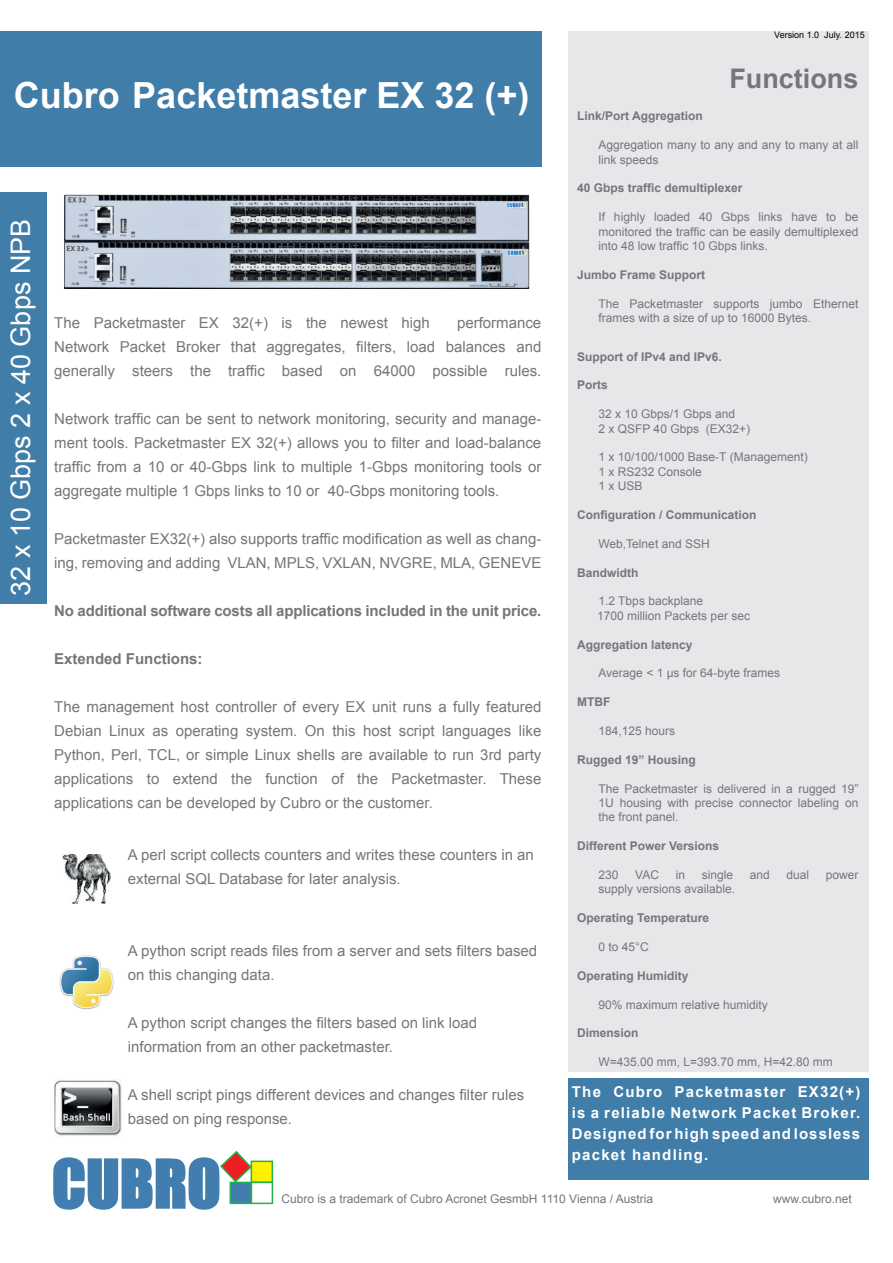
<style>
.page{position:relative;width:893px;height:1263px;background:#fff}
.page>*{position:absolute;margin:0;border:0;box-sizing:border-box;transform-origin:0 0}
.t1{font:61.8px "Impact";color:#417eaf}
.t2{font:700 36px "Arial";color:#fff}
.t3{font:27px "Arial";color:#fff}
.t4{font:700 27px "Arial";color:#757679}
.t5{font:15px/24px "Arial";color:#757679}
.t6{font:700 15px/21px "Arial";letter-spacing:.07em;color:#fff;text-align:justify}
.t7{font:700 15px "Arial";letter-spacing:-.01em;color:#757679}
.t8{font:12px/14.4px "Arial";color:#757679}
.t9{font:700 12px "Arial";color:#757679}
.t10{font:9px "Arial";color:#030102}
</style>
<div class="page">
<div style="left:0;top:32px;width:541px;height:135px;background:#407da9"></div>
<div style="left:0;top:193px;width:47px;height:411px;background:#407da9"></div>
<div style="left:568px;top:32px;width:300px;height:1039px;background:#e6e7e9"></div>
<div style="left:568px;top:1078px;width:300px;height:102px;background:#407da9"></div>
<div style="left:251px;top:1160px;width:22px;height:23px;background:#fff101;border:2px solid #23b24b"></div>
<div style="left:251px;top:1181px;width:22px;height:23px;background:#fff;border:2px solid #23b24b"></div>
<svg style="left:53px;top:1150px;width:200px;height:60px"></svg>
<img style="left:63px;top:855px;width:47px;height:48px">
<img style="left:59px;top:955px;width:55px;height:55px">
<img style="left:54px;top:1079px;width:68px;height:57px">
<img style="left:64px;top:194px;width:466px;height:95px">
<p class="t10" style="left:774px;top:29px;width:92px">Version 1.0 July. 2015</p>
<h3 class="t4" style="left:729px;top:60px;width:131px">Functions</h3>
<h2 class="t2" style="left:14px;top:72px;width:517px">Cubro Packetmaster EX 32 (+)</h2>
<p class="t9" style="left:577px;top:108px;width:127px">Link/Port Aggregation</p>
<p class="t8" style="left:598px;top:138px;width:261px">Aggregation many to any and any to many at all link speeds</p>
<p class="t9" style="left:577px;top:180px;width:167px">40 Gbps traffic demultiplexer</p>
<p class="t8" style="left:598px;top:210px;width:261px;text-align:justify">If highly loaded 40 Gbps links have to be monitored the traffic can be easily demultiplexed into 48 low traffic 10 Gbps links.</p>
<p class="t9" style="left:577px;top:267px;width:130px">Jumbo Frame Support</p>
<p class="t8" style="left:598px;top:296px;width:261px">The Packetmaster supports jumbo Ethernet frames with a size of up to 16000 Bytes.</p>
<p class="t9" style="left:577px;top:348px;width:146px">Support of IPv4 and IPv6.</p>
<p class="t9" style="left:577px;top:377px;width:32px">Ports</p>
<p class="t8" style="left:598px;top:407px;width:153px">32 x 10 Gbps/1 Gbps and<br>2 x QSFP 40 Gbps (EX32+)</p>
<p class="t8" style="left:598px;top:450px;width:211px">1 x 10/100/1000 Base-T (Management)<br>1 x RS232 Console<br>1 x USB</p>
<p class="t9" style="left:577px;top:507px;width:181px">Configuration / Communication</p>
<p class="t8" style="left:598px;top:536px;width:113px">Web,Telnet and SSH</p>
<p class="t9" style="left:577px;top:564px;width:63px">Bandwidth</p>
<p class="t8" style="left:597px;top:594px;width:154px">1.2 Tbps backplane<br>1700 million Packets per sec</p>
<p class="t9" style="left:577px;top:636px;width:117px">Aggregation latency</p>
<p class="t8" style="left:598px;top:666px;width:183px">Average &lt; 1 µs for 64-byte frames</p>
<p class="t9" style="left:577px;top:694px;width:35px">MTBF</p>
<p class="t8" style="left:598px;top:724px;width:78px">184,125 hours</p>
<p class="t9" style="left:577px;top:751px;width:120px">Rugged 19” Housing</p>
<p class="t8" style="left:598px;top:781px;width:261px;text-align:justify">The Packetmaster is delivered in a rugged 19” 1U housing with precise connector labeling on the front panel.</p>
<p class="t9" style="left:577px;top:838px;width:144px">Different Power Versions</p>
<p class="t8" style="left:598px;top:868px;width:22px">230</p>
<p class="t8" style="left:635px;top:868px;width:25px">VAC</p>
<p class="t8" style="left:676px;top:868px;width:11px">in</p>
<p class="t8" style="left:702px;top:868px;width:33px">single</p>
<p class="t8" style="left:750px;top:868px;width:22px">and</p>
<p class="t8" style="left:786px;top:868px;width:24px">dual</p>
<p class="t8" style="left:826px;top:868px;width:34px">power</p>
<p class="t8" style="left:598px;top:882px;width:138px">supply versions available.</p>
<p class="t9" style="left:577px;top:910px;width:133px">Operating Temperature</p>
<p class="t8" style="left:598px;top:940px;width:52px">0 to 45°C</p>
<p class="t9" style="left:577px;top:967px;width:113px">Operating Humidity</p>
<p class="t8" style="left:598px;top:997px;width:171px">90% maximum relative humidity</p>
<p class="t9" style="left:577px;top:1025px;width:63px">Dimension</p>
<p class="t8" style="left:598px;top:1055px;width:236px">W=435.00 mm, L=393.70 mm, H=42.80 mm</p>
<h3 class="t3" style="left:3px;top:596px;width:378px;rotate:-90deg">32 x 10 Gbps 2 x 40 Gbps NPB</h3>
<p class="t5" style="left:54px;top:310px;width:489px;text-align:justify;text-indent:403px">performance Network Packet Broker that aggregates, filters, load balances and generally steers the traffic based on 64000 possible rules.</p>
<p class="t5" style="left:54px;top:406px;width:489px;text-align:justify">Network traffic can be sent to network monitoring, security and manage&shy;ment tools. Packetmaster EX 32(+) allows you to filter and load-balance traffic from a 10 or 40-Gbps link to multiple 1-Gbps monitoring tools or aggregate multiple 1 Gbps links to 10 or 40-Gbps monitoring tools.</p>
<p class="t5" style="left:54px;top:526px;width:489px">Packetmaster EX32(+) also supports traffic modification as well as chang&shy;ing, removing and adding VLAN, MPLS, VXLAN, NVGRE, MLA, GENEVE</p>
<p class="t7" style="left:54px;top:600px;width:489px">No additional software costs all applications included in the unit price.</p>
<p class="t7" style="left:54px;top:648px;width:150px">Extended Functions:</p>
<p class="t5" style="left:54px;top:694px;width:489px;text-align:justify">The management host controller of every EX unit runs a fully featured Debian Linux as operating system. On this host script languages like Python, Perl, TCL, or simple Linux shells are available to run 3rd party applications to extend the function of the Packetmaster. These applications can be developed by Cubro or the customer.</p>
<p class="t5" style="left:54px;top:310px;width:377px">The Packetmaster EX 32(+) is the newest high</p>
<p class="t5" style="left:128px;top:843px;width:408px">A perl script collects counters and writes these counters in an external SQL Database for later analysis.</p>
<p class="t5" style="left:128px;top:939px;width:411px">A python script reads files from a server and sets filters based on this changing data.</p>
<p class="t5" style="left:128px;top:1011px;width:351px">A python script changes the filters based on link load information from an other packetmaster.</p>
<p class="t5" style="left:128px;top:1083px;width:398px">A shell script pings different devices and changes filter rules based on ping response.</p>
<p class="t6" style="left:572px;top:1082px;width:290px">The Cubro Packetmaster EX32(+) is a reliable Network Packet Broker.<br>Designed for high speed and lossless packet handling.</p>
<h1 class="t1" style="left:52px;top:1136px;width:171px">CUBRO</h1>
<p class="t8" style="left:281px;top:1192px;width:373px">Cubro is a trademark of Cubro Acronet GesmbH 1110 Vienna / Austria</p>
<p class="t8" style="left:773px;top:1192px;width:80px">www.cubro.net</p>
</div>
